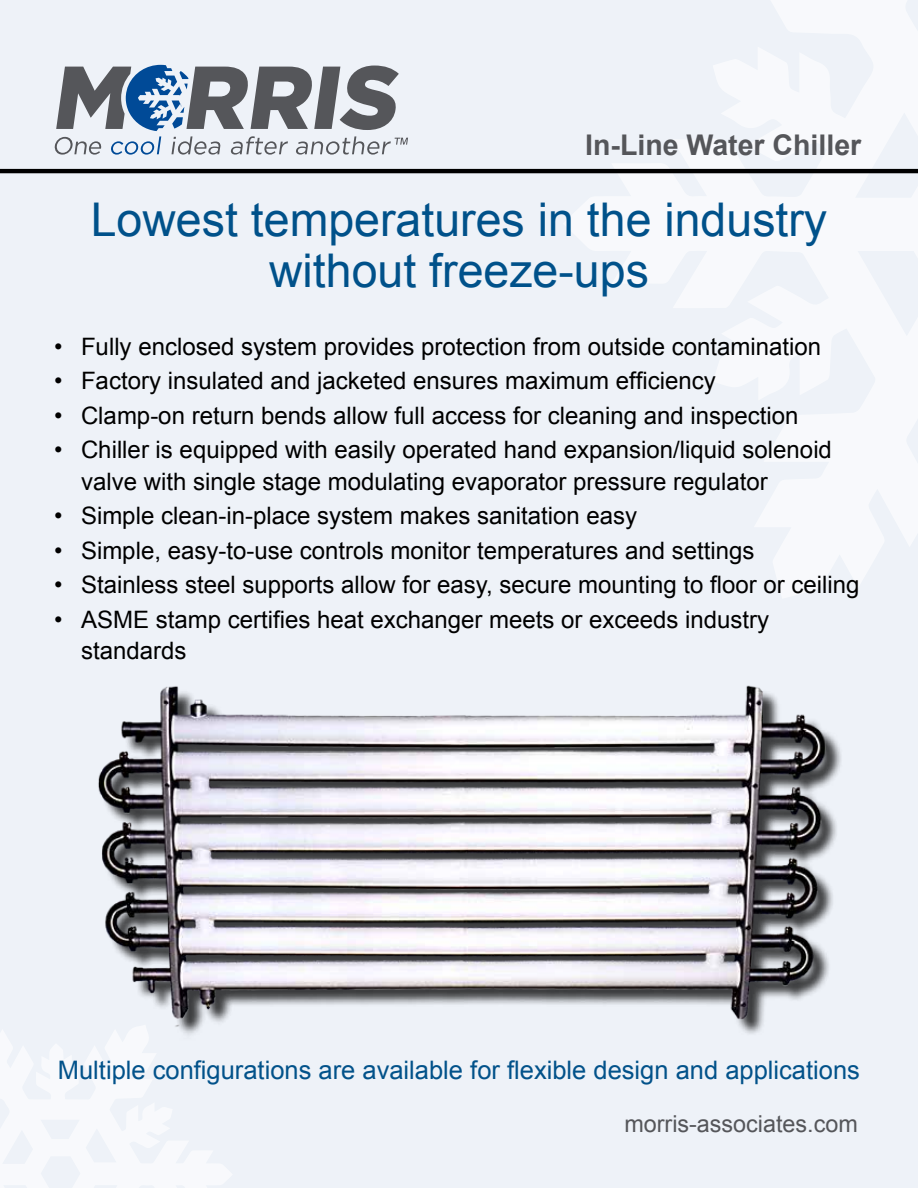
<style>
.page{position:relative;width:918px;height:1188px;background:#eef2f8}
.page>*{position:absolute;margin:0;border:0;box-sizing:border-box;transform-origin:0 0}
.t1{font:46.5px/51px "Arial";color:#00518a;text-align:center}
.t2{font:700 28.5px "Arial";color:#55565a}
.t3{font:25.5px "Arial";color:#02528a}
.t4{font:24px/31.5px "Arial";color:#000}
.t5{font:23.4px "Arial";color:#55565a}
</style>
<div class="page">
<hr style="left:0;top:169px;width:918px;height:4px;background:#000">
<svg style="left:54px;top:65px;width:354px;height:90px"></svg>
<img style="left:98px;top:685px;width:743px;height:349px">
<p class="t2" style="left:585px;top:126px;width:278px">In-Line Water Chiller</p>
<h1 class="t1" style="left:91px;top:195px;width:738px">Lowest temperatures in the industry without freeze-ups</h1>
<p class="t4" style="left:54px;top:331px;width:769px">• Fully enclosed system provides protection from outside contamination</p>
<p class="t4" style="left:54px;top:366px;width:663px">• Factory insulated and jacketed ensures maximum efficiency</p>
<p class="t4" style="left:54px;top:400px;width:746px">• Clamp-on return bends allow full access for cleaning and inspection</p>
<p class="t4" style="left:81px;top:435px;width:753px;text-indent:-27px">• Chiller is equipped with easily operated hand expansion/liquid solenoid valve with single stage modulating evaporator pressure regulator</p>
<p class="t4" style="left:54px;top:500px;width:585px">• Simple clean-in-place system makes sanitation easy</p>
<p class="t4" style="left:54px;top:535px;width:702px">• Simple, easy-to-use controls monitor temperatures and settings</p>
<p class="t4" style="left:54px;top:569px;width:807px">• Stainless steel supports allow for easy, secure mounting to floor or ceiling</p>
<p class="t4" style="left:81px;top:604px;width:690px;text-indent:-27px">• ASME stamp certifies heat exchanger meets or exceeds industry standards</p>
<p class="t3" style="left:58px;top:1053px;width:804px">Multiple configurations are available for flexible design and applications</p>
<p class="t5" style="left:624px;top:1108px;width:235px">morris-associates.com</p>
</div>
